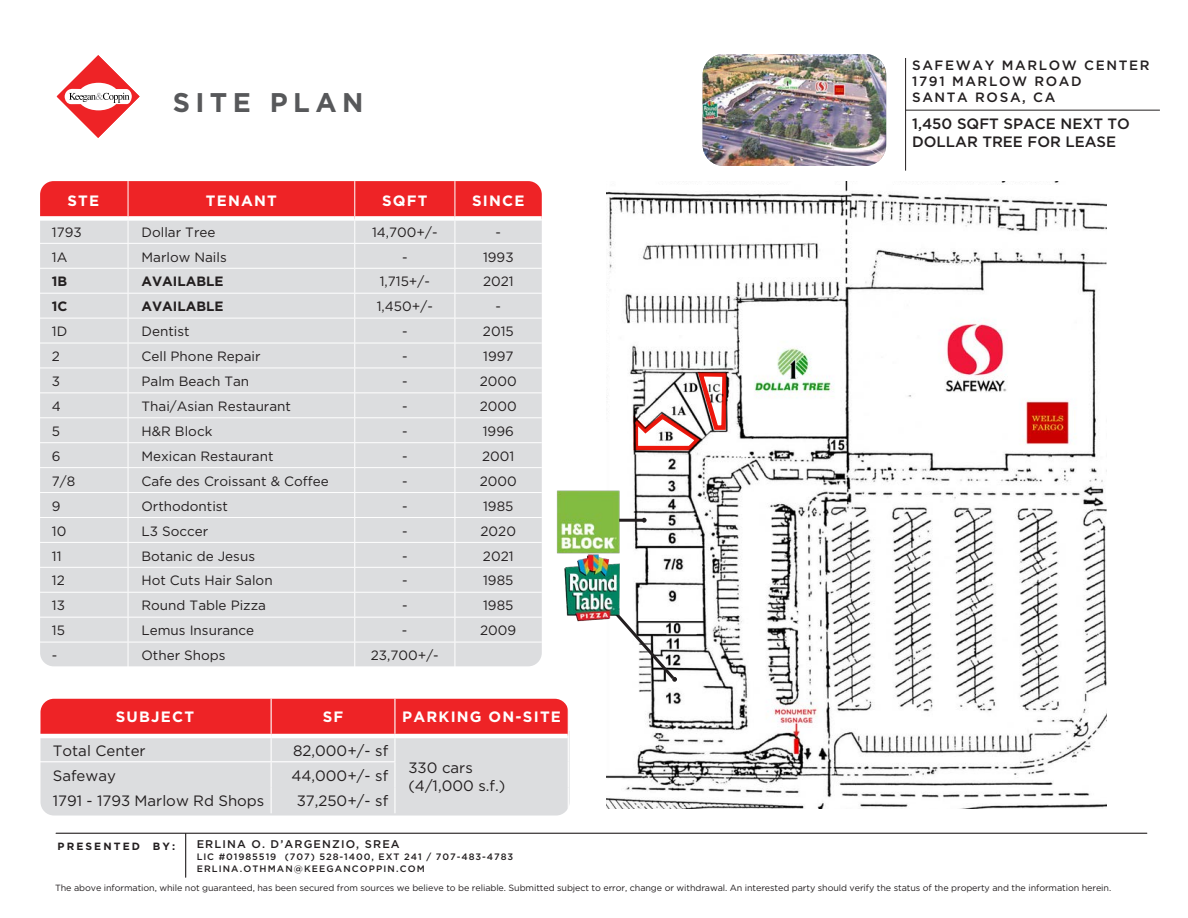
<style>
.page{position:relative;width:1188px;height:918px;background:#fff}
.page>*{position:absolute;margin:0;border:0;box-sizing:border-box;transform-origin:0 0}
.page_title{font:700 27px "Gotham";letter-spacing:.2em;color:#57585a}
.table_content{font:15px/18px "Gotham";color:#231f20}
.table_header{font:700 15px "Gotham";letter-spacing:.08em;color:#fff}
.t1{font:500 15px/18px "Gotham";color:#231f20}
.table_content-2{font:13.5px "Gotham";color:#231f20}
.t2{font:500 13.5px/16.2px "Gotham";letter-spacing:.12em;color:#231f20}
.table_content-3{font:700 13.5px "Gotham";color:#231f20}
.t3{font:500 11.1px "Gotham";letter-spacing:.1em;color:#231f20}
.t4{font:700 10.5px "Gotham";letter-spacing:.2em;color:#231f20}
.t5{font:500 9.3px/12px "Gotham";letter-spacing:.1em;color:#231f20}
.t6{font:9px "Gotham";letter-spacing:-.01em;color:#231f20}
</style>
<div class="page">
<svg style="left:40px;top:181px;width:502px;height:486px;background:#dfd1d3"></svg>
<hr style="left:38px;top:243px;width:90px;height:1px;background:#fff">
<hr style="left:128px;top:243px;width:227px;height:1px;background:#fff">
<hr style="left:355px;top:243px;width:100px;height:1px;background:#fff">
<hr style="left:455px;top:243px;width:87px;height:1px;background:#fff">
<svg style="left:47px;top:731px;width:523px;height:85px;background:#e2e3e5"></svg>
<svg style="left:40px;top:699px;width:529px;height:114px;background:#e2a3a5"></svg>
<hr style="left:39px;top:734px;width:232px;height:4px;background:#fff">
<hr style="left:271px;top:734px;width:124px;height:4px;background:#fff">
<hr style="left:395px;top:734px;width:173px;height:4px;background:#fff">
<img style="left:606px;top:181px;width:500px;height:628px">
<hr style="left:606px;top:519px;width:37px;height:3px;background:#231f20">
<svg style="left:642px;top:518px;width:5px;height:5px"></svg>
<svg style="left:606px;top:596px;width:71px;height:86px"></svg>
<img style="left:557px;top:547px;width:76px;height:88px">
<img style="left:556px;top:490px;width:66px;height:63px">
<img style="left:703px;top:54px;width:183px;height:112px">
<hr style="left:906px;top:110px;width:254px;height:1px;background:#231f20">
<hr style="left:905px;top:58px;width:1px;height:113px;background:#231f20">
<svg style="left:57px;top:55px;width:83px;height:83px"></svg>
<hr style="left:185px;top:834px;width:1px;height:43px;background:#231f20">
<hr style="left:56px;top:833px;width:1091px;height:1px;background:#231f20">
<svg style="left:632px;top:370px;width:96px;height:82px"></svg>
<p class="page_title" style="left:173px;top:86px;width:192px">SITE PLAN</p>
<p class="table_header" style="left:67px;top:192px;width:33px">STE</p>
<p class="table_header" style="left:206px;top:192px;width:73px">TENANT</p>
<p class="table_header" style="left:382px;top:192px;width:47px">SQFT</p>
<p class="table_header" style="left:472px;top:192px;width:54px">SINCE</p>
<p class="table_content-2" style="left:52px;top:224px;width:31px">1793</p>
<p class="table_content-2" style="left:142px;top:224px;width:75px">Dollar Tree</p>
<p class="table_content-2" style="left:372px;top:224px;width:67px">14,700+/-</p>
<p class="table_content-2" style="left:496px;top:224px;width:7px">-</p>
<p class="table_content-2" style="left:52px;top:249px;width:17px">1A</p>
<p class="table_content-2" style="left:142px;top:249px;width:87px">Marlow Nails</p>
<p class="table_content-2" style="left:402px;top:249px;width:7px">-</p>
<p class="table_content-2" style="left:483px;top:249px;width:32px">1993</p>
<p class="table_content-3" style="left:52px;top:274px;width:17px">1B</p>
<p class="table_content-3" style="left:142px;top:274px;width:84px">AVAILABLE</p>
<p class="table_content-2" style="left:380px;top:274px;width:52px">1,715+/-</p>
<p class="table_content-2" style="left:483px;top:274px;width:32px">2021</p>
<p class="table_content-3" style="left:52px;top:299px;width:17px">1C</p>
<p class="table_content-3" style="left:142px;top:299px;width:84px">AVAILABLE</p>
<p class="table_content-2" style="left:377px;top:299px;width:58px">1,450+/-</p>
<p class="table_content-2" style="left:496px;top:299px;width:7px">-</p>
<p class="table_content-2" style="left:52px;top:324px;width:17px">1D</p>
<p class="table_content-2" style="left:142px;top:324px;width:50px">Dentist</p>
<p class="table_content-2" style="left:402px;top:324px;width:7px">-</p>
<p class="table_content-2" style="left:483px;top:324px;width:32px">2015</p>
<p class="table_content-2" style="left:52px;top:349px;width:10px">2</p>
<p class="table_content-2" style="left:142px;top:349px;width:121px">Cell Phone Repair</p>
<p class="table_content-2" style="left:402px;top:349px;width:7px">-</p>
<p class="table_content-2" style="left:483px;top:349px;width:32px">1997</p>
<p class="table_content-2" style="left:52px;top:374px;width:10px">3</p>
<p class="table_content-2" style="left:142px;top:374px;width:109px">Palm Beach Tan</p>
<p class="table_content-2" style="left:402px;top:374px;width:7px">-</p>
<p class="table_content-2" style="left:480px;top:374px;width:39px">2000</p>
<p class="table_content-2" style="left:52px;top:399px;width:11px">4</p>
<p class="table_content-2" style="left:142px;top:399px;width:151px">Thai/Asian Restaurant</p>
<p class="table_content-2" style="left:402px;top:399px;width:7px">-</p>
<p class="table_content-2" style="left:480px;top:399px;width:39px">2000</p>
<p class="table_content-2" style="left:52px;top:424px;width:10px">5</p>
<p class="table_content-2" style="left:142px;top:424px;width:72px">H&amp;R Block</p>
<p class="table_content-2" style="left:402px;top:424px;width:7px">-</p>
<p class="table_content-2" style="left:483px;top:424px;width:33px">1996</p>
<p class="table_content-2" style="left:52px;top:449px;width:10px">6</p>
<p class="table_content-2" style="left:142px;top:449px;width:134px">Mexican Restaurant</p>
<p class="table_content-2" style="left:402px;top:449px;width:7px">-</p>
<p class="table_content-2" style="left:482px;top:449px;width:34px">2001</p>
<p class="table_content-2" style="left:52px;top:474px;width:25px">7/8</p>
<p class="table_content-2" style="left:141px;top:474px;width:189px">Cafe des Croissant &amp; Coffee</p>
<p class="table_content-2" style="left:402px;top:474px;width:7px">-</p>
<p class="table_content-2" style="left:480px;top:474px;width:39px">2000</p>
<p class="table_content-2" style="left:52px;top:498px;width:10px">9</p>
<p class="table_content-2" style="left:141px;top:498px;width:88px">Orthodontist</p>
<p class="table_content-2" style="left:402px;top:498px;width:7px">-</p>
<p class="table_content-2" style="left:483px;top:498px;width:32px">1985</p>
<p class="table_content-2" style="left:52px;top:523px;width:16px">10</p>
<p class="table_content-2" style="left:141px;top:523px;width:68px">L3 Soccer</p>
<p class="table_content-2" style="left:402px;top:523px;width:7px">-</p>
<p class="table_content-2" style="left:481px;top:523px;width:37px">2020</p>
<p class="table_content-2" style="left:52px;top:548px;width:11px">11</p>
<p class="table_content-2" style="left:141px;top:548px;width:115px">Botanic de Jesus</p>
<p class="table_content-2" style="left:402px;top:548px;width:7px">-</p>
<p class="table_content-2" style="left:483px;top:548px;width:32px">2021</p>
<p class="table_content-2" style="left:52px;top:573px;width:14px">12</p>
<p class="table_content-2" style="left:141px;top:573px;width:133px">Hot Cuts Hair Salon</p>
<p class="table_content-2" style="left:402px;top:573px;width:7px">-</p>
<p class="table_content-2" style="left:483px;top:573px;width:32px">1985</p>
<p class="table_content-2" style="left:52px;top:598px;width:15px">13</p>
<p class="table_content-2" style="left:141px;top:598px;width:126px">Round Table Pizza</p>
<p class="table_content-2" style="left:402px;top:598px;width:7px">-</p>
<p class="table_content-2" style="left:483px;top:598px;width:32px">1985</p>
<p class="table_content-2" style="left:52px;top:623px;width:15px">15</p>
<p class="table_content-2" style="left:141px;top:623px;width:114px">Lemus Insurance</p>
<p class="table_content-2" style="left:402px;top:623px;width:7px">-</p>
<p class="table_content-2" style="left:480px;top:623px;width:38px">2009</p>
<p class="table_content-2" style="left:52px;top:648px;width:7px">-</p>
<p class="table_content-2" style="left:141px;top:648px;width:86px">Other Shops</p>
<p class="table_content-2" style="left:371px;top:648px;width:70px">23,700+/-</p>
<p class="table_header" style="left:116px;top:708px;width:80px">SUBJECT</p>
<p class="table_header" style="left:323px;top:708px;width:22px">SF</p>
<p class="table_header" style="left:402px;top:708px;width:160px">PARKING ON-SITE</p>
<p class="table_content" style="left:53px;top:741px;width:94px">Total Center</p>
<p class="table_content" style="left:293px;top:741px;width:97px">82,000+/- sf</p>
<p class="table_content" style="left:408px;top:758px;width:98px">330 cars (4/1,000 s.f.)</p>
<p class="table_content" style="left:53px;top:766px;width:65px">Safeway</p>
<p class="table_content" style="left:291px;top:766px;width:98px">44,000+/- sf</p>
<p class="table_content" style="left:53px;top:792px;width:213px">1791 - 1793 Marlow Rd Shops</p>
<p class="table_content" style="left:297px;top:792px;width:93px">37,250+/- sf</p>
<p class="t2" style="left:912px;top:57px;width:239px">SAFEWAY MARLOW CENTER<br>1791 MARLOW ROAD<br>SANTA ROSA, CA</p>
<p class="t1" style="left:912px;top:114px;width:219px">1,450 SQFT SPACE NEXT TO<br>DOLLAR TREE FOR LEASE</p>
<p class="t3" style="left:197px;top:838px;width:205px">ERLINA O. D’ARGENZIO, SREA</p>
<p class="t5" style="left:197px;top:851px;width:318px">LIC #01985519 (707) 528-1400, EXT 241 / 707-483-4783<br>ERLINA.OTHMAN@KEEGANCOPPIN.COM</p>
<p class="t4" style="left:58px;top:840px;width:119px">PRESENTED BY:</p>
<p class="t6" style="left:55px;top:882px;width:1058px">The above information, while not guaranteed, has been secured from sources we believe to be reliable. Submitted subject to error, change or withdrawal. An interested party should verify the status of the property and the information herein.</p>
</div>
